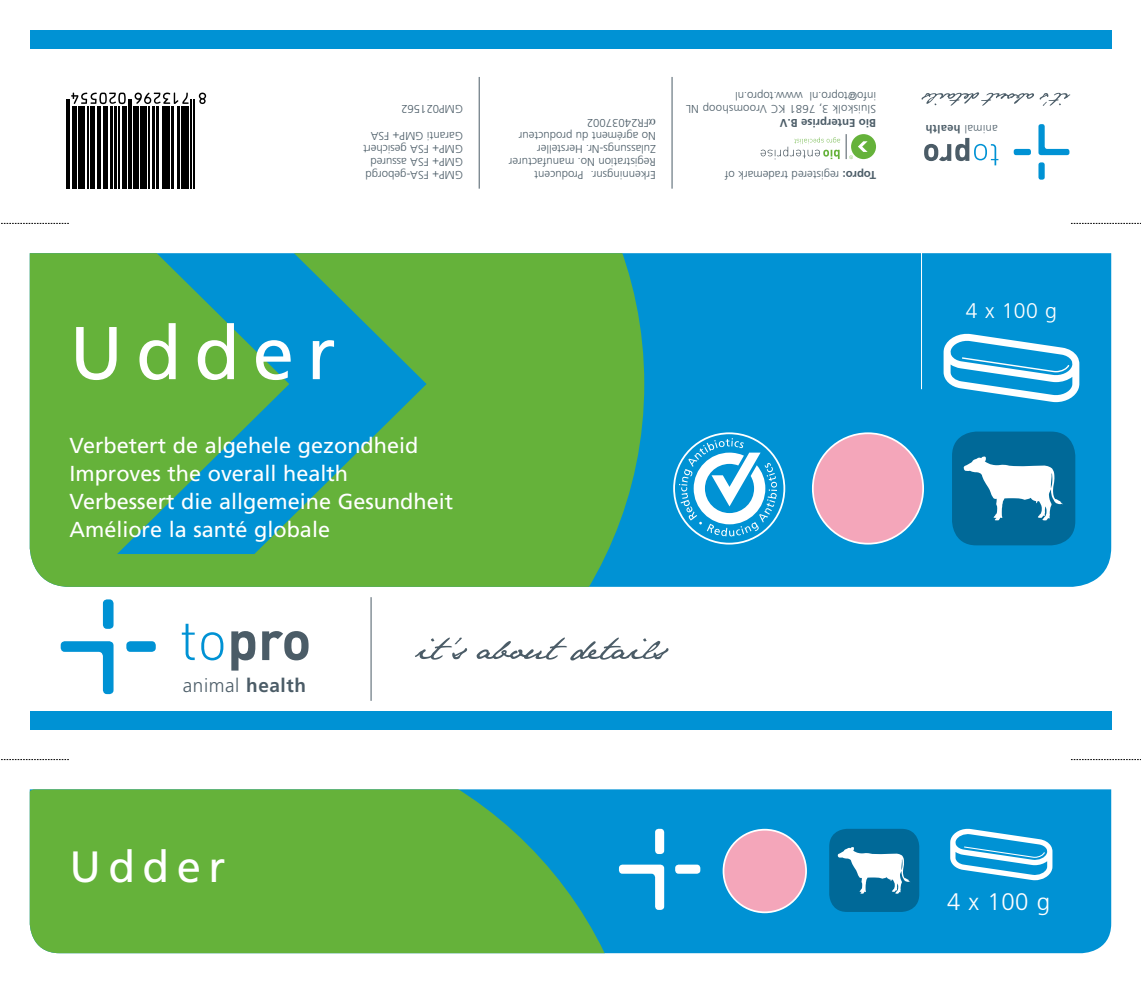
<style>
.page{position:relative;width:1141px;height:983px;background:#fff}
.page>*{position:absolute;margin:0;border:0;box-sizing:border-box;transform-origin:0 0}
.t1{font:74.73px "Frutiger LT Std";letter-spacing:.17em;color:#fff}
.t2{font:43.75px "Frutiger LT Std";letter-spacing:.17em;color:#fff}
.t3{font:300 23.97px "Frutiger LT Std";color:#fff}
.t4{font:21.7px/27.8px "Frutiger LT Std";color:#fff}
.t5{font:300 21.18px "Frutiger LT Std";color:#fff}
.t6{font:300 19.07px "Frutiger LT Std";letter-spacing:.03em;color:#4b5c67}
.t7{font:300 11.38px/13.1px "Frutiger LT Std";color:#4b5c67}
.t8{font:300 11.38px/13.1px "Frutiger LT Std";letter-spacing:.02em;color:#4b5c67}
.t9{font:700 11.38px "Frutiger LT Std";color:#4b5c67}
.t10{font:300 11.2px "Frutiger LT Std";letter-spacing:.03em;color:#4b5c67}
.s1{font-weight:700}
</style>
<div class="page">
<svg style="left:1px;top:223px;width:68px;height:1px"></svg>
<svg style="left:1px;top:759px;width:68px;height:1px"></svg>
<svg style="left:1071px;top:223px;width:70px;height:1px"></svg>
<svg style="left:1071px;top:759px;width:70px;height:1px"></svg>
<div style="left:644px;top:253px;width:467px;height:333px;background:#0092d4"></div>
<svg style="left:30px;top:253px;width:614px;height:333px;background:#4eaa5d"></svg>
<div style="left:30px;top:711px;width:1081px;height:18px;background:#0092d4"></div>
<hr style="left:921px;top:248px;width:1px;height:141px;background:#fff">
<hr style="left:371px;top:597px;width:1px;height:103px;background:#4b5c67">
<svg style="left:415px;top:637px;width:253px;height:23px"></svg>
<svg style="left:231px;top:631px;width:78px;height:39px"></svg>
<svg style="left:182px;top:623px;width:41px;height:37px"></svg>
<div style="left:103px;top:599px;width:11px;height:29px;background:#0092d4;border-radius:4px"></div>
<div style="left:126px;top:641px;width:30px;height:10px;background:#0092d4;border-radius:4px"></div>
<svg style="left:61px;top:641px;width:53px;height:53px"></svg>
<svg style="left:944px;top:332px;width:135px;height:70px"></svg>
<div style="left:813px;top:433px;width:110px;height:110px;background:#f4a6ba;border-radius:50%"></div>
<div style="left:812px;top:432px;width:112px;height:112px;border:2px solid #fff;border-radius:50%"></div>
<div style="left:952px;top:431px;width:123px;height:114px;background:#006998;border-radius:24px"></div>
<svg style="left:964px;top:456px;width:99px;height:64px"></svg>
<div style="left:673px;top:432px;width:112px;height:112px;border:2px solid #fff;border-radius:50%"></div>
<svg style="left:679px;top:438px;width:98px;height:98px"></svg>
<hr style="left:672px;top:77px;width:1px;height:112px;background:#4b5c67">
<hr style="left:479px;top:77px;width:1px;height:112px;background:#4b5c67">
<div style="left:30px;top:30px;width:1081px;height:18px;background:#0092d4"></div>
<svg style="left:199px;top:93px;width:7px;height:11px"></svg>
<hr style="left:193px;top:99px;width:1px;height:90px;background:#000">
<hr style="left:190px;top:99px;width:2px;height:90px;background:#000">
<hr style="left:185px;top:106px;width:4px;height:83px;background:#000">
<hr style="left:181px;top:106px;width:3px;height:83px;background:#000">
<hr style="left:177px;top:106px;width:3px;height:83px;background:#000">
<hr style="left:171px;top:106px;width:3px;height:83px;background:#000">
<div style="left:165px;top:106px;width:5px;height:83px;background:#000"></div>
<hr style="left:162px;top:106px;width:1px;height:83px;background:#000">
<hr style="left:156px;top:106px;width:3px;height:83px;background:#000">
<hr style="left:152px;top:106px;width:3px;height:83px;background:#000">
<hr style="left:148px;top:106px;width:2px;height:83px;background:#000">
<hr style="left:143px;top:106px;width:4px;height:83px;background:#000">
<svg style="left:135px;top:92px;width:54px;height:12px"></svg>
<hr style="left:140px;top:106px;width:2px;height:83px;background:#000">
<div style="left:133px;top:106px;width:6px;height:83px;background:#000"></div>
<hr style="left:131px;top:99px;width:1px;height:90px;background:#000">
<hr style="left:128px;top:99px;width:1px;height:90px;background:#000">
<hr style="left:123px;top:106px;width:4px;height:83px;background:#000">
<hr style="left:119px;top:106px;width:1px;height:83px;background:#000">
<hr style="left:114px;top:106px;width:3px;height:83px;background:#000">
<hr style="left:110px;top:106px;width:3px;height:83px;background:#000">
<hr style="left:104px;top:106px;width:4px;height:83px;background:#000">
<hr style="left:100px;top:106px;width:1px;height:83px;background:#000">
<hr style="left:97px;top:106px;width:1px;height:83px;background:#000">
<hr style="left:90px;top:106px;width:4px;height:83px;background:#000">
<hr style="left:88px;top:106px;width:1px;height:83px;background:#000">
<hr style="left:81px;top:106px;width:4px;height:83px;background:#000">
<svg style="left:71px;top:93px;width:55px;height:11px"></svg>
<hr style="left:78px;top:106px;width:1px;height:83px;background:#000">
<hr style="left:73px;top:106px;width:4px;height:83px;background:#000">
<hr style="left:69px;top:99px;width:1px;height:90px;background:#000">
<hr style="left:66px;top:99px;width:1px;height:90px;background:#000">
<div style="left:851px;top:134px;width:25px;height:25px;background:#65b23a;border-radius:50%"></div>
<svg style="left:846px;top:134px;width:22px;height:25px"></svg>
<svg style="left:761px;top:137px;width:79px;height:22px"></svg>
<svg style="left:922px;top:92px;width:148px;height:14px"></svg>
<svg style="left:924px;top:138px;width:74px;height:27px"></svg>
<div style="left:1038px;top:162px;width:7px;height:18px;background:#0092d4;border-radius:2px"></div>
<div style="left:1014px;top:149px;width:17px;height:6px;background:#0092d4;border-radius:2px"></div>
<svg style="left:1038px;top:124px;width:31px;height:31px"></svg>
<div style="left:644px;top:789px;width:467px;height:163px;background:#0092d4"></div>
<svg style="left:30px;top:789px;width:614px;height:163px;background:#55ad51"></svg>
<div style="left:723px;top:829px;width:83px;height:83px;background:#f4a6ba;border-radius:50%"></div>
<div style="left:723px;top:828px;width:84px;height:84px;border:2px solid #fff;border-radius:50%"></div>
<div style="left:829px;top:828px;width:90px;height:83px;background:#006998;border-radius:18px"></div>
<svg style="left:838px;top:847px;width:72px;height:46px"></svg>
<div style="left:655px;top:828px;width:9px;height:25px;background:#fff;border-radius:3px"></div>
<div style="left:675px;top:864px;width:25px;height:9px;background:#fff;border-radius:3px"></div>
<svg style="left:619px;top:864px;width:45px;height:45px"></svg>
<svg style="left:950px;top:827px;width:102px;height:53px"></svg>
<p class="t7" style="left:463px;top:116px;width:63px;rotate:-180deg">GMP021562</p>
<p class="t7" style="left:463px;top:181px;width:101px;rotate:-180deg">GMP+ FSA-geborgd<br>GMP+ FSA assured<br>GMP+ FSA gesichert<br>Garanti GMP+ FSA</p>
<p class="t7" style="left:649px;top:129px;width:63px;rotate:-180deg">FR24037002</p>
<p class="t7" style="left:656px;top:142px;width:139px;rotate:-180deg">No agrément du producteur</p>
<p class="t7" style="left:656px;top:155px;width:120px;rotate:-180deg">Zulassungs-Nr. Hersteller</p>
<p class="t7" style="left:656px;top:168px;width:149px;rotate:-180deg">Registration No. manufacturer</p>
<p class="t7" style="left:656px;top:181px;width:123px;rotate:-180deg">Erkenningsnr. Producent</p>
<p class="t8" style="left:876px;top:116px;width:192px;rotate:-180deg">Sluiskolk 3, 7681 KC Vroomshoop NL info@topro.nl www.topro.nl</p>
<p class="t9" style="left:876px;top:129px;width:98px;rotate:-180deg">Bio Enterprise B.V</p>
<p class="t7" style="left:876px;top:181px;width:153px;rotate:-180deg"><span class="s1">Topro:</span> registered trademark of</p>
<h1 class="t1" style="left:69px;top:309px;width:268px">Udder</h1>
<h3 class="t4" style="left:69px;top:431px;width:385px">Verbetert de algehele gezondheid<br>Improves the overall health<br>Verbessert die allgemeine Gesundheit<br>Améliore la santé globale</h3>
<p class="t10" style="left:998px;top:135px;width:74px;rotate:-180deg">animal <span class="s1">health</span></p>
<h3 class="t5" style="left:966px;top:298px;width:93px">4 x 100 g</h3>
<h3 class="t6" style="left:183px;top:674px;width:125px">animal <span class="s1">health</span></h3>
<h2 class="t2" style="left:69px;top:840px;width:158px">Udder</h2>
<h3 class="t3" style="left:947px;top:887px;width:104px">4 x 100 g</h3>
</div>
